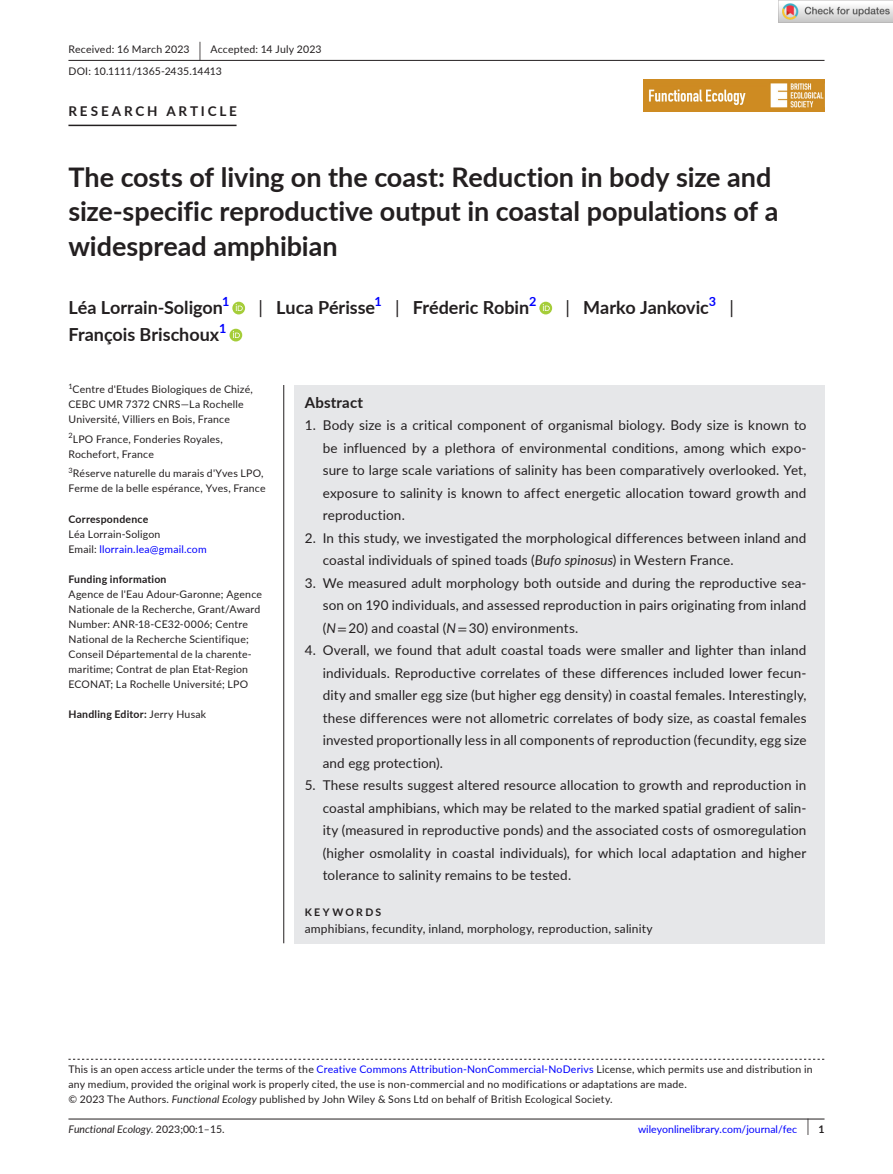
<style>
.page{position:relative;width:893px;height:1174px;background:#fff}
.page>*{position:absolute;margin:0;border:0;box-sizing:border-box;transform-origin:0 0}
.t1{font:700 27px/34.5px "Lato";letter-spacing:-.005em;color:#231f20}
.t2{font:700 18px "Lato";color:#231f20}
.t3{font:18px "Lato";color:#231f20}
.t4{font:700 15px "Lato";letter-spacing:.015em;color:#231f20}
.t5{font:13.5px/22.5px "Lato";letter-spacing:.01em;color:#231f20;text-align:justify}
.t6{font:700 13.5px "Lato";letter-spacing:.21em;color:#231f20}
.t7{font:700 12.6px "Lato";color:#00f}
.t8{font:12px "Lato";letter-spacing:.015em;color:#231f20}
.t9{font:10.5px/15px "Lato";letter-spacing:.02em;color:#231f20}
.t10{font:700 10.5px "Lato";letter-spacing:.02em;color:#231f20}
.t11{font:10.5px "Lato";color:#00f}
.t12{font:italic 10.5px "Lato";color:#231f20}
.t13{font:700 10.5px "Lato";letter-spacing:.22em;color:#231f20}
.t14{font:7.35px "Lato";color:#231f20}
.s1{font-size:19.65px}
.s2{font-weight:400}
.s3{color:#00f}
.s4{font-style:italic}
.s5{font-family:"STIX"}
.s6{font-style:normal}
.s7{font-size:17.4px;color:#231f20}
.s8{font-weight:700;color:#231f20}
</style>
<div class="page">
<hr style="left:68px;top:1118px;width:756px;height:1px;background:#231f20">
<img style="left:644px;top:79px;width:180px;height:33px">
<hr style="left:68px;top:60px;width:756px;height:1px;background:#231f20">
<hr style="left:68px;top:125px;width:169px;height:1px;background:#231f20">
<svg style="left:232px;top:302px;width:13px;height:12px"></svg>
<svg style="left:236px;top:304px;width:7px;height:7px"></svg>
<svg style="left:539px;top:302px;width:13px;height:12px"></svg>
<svg style="left:543px;top:304px;width:7px;height:7px"></svg>
<div style="left:229px;top:329px;width:13px;height:12px;background:#a5cd39;border-radius:50%"></div>
<svg style="left:233px;top:331px;width:7px;height:7px"></svg>
<svg style="left:68px;top:1058px;width:756px;height:1px"></svg>
<div style="left:294px;top:385px;width:530px;height:558px;background:#e6e7e9"></div>
<hr style="left:283px;top:385px;width:1px;height:558px;background:#231f20">
<img style="left:779px;top:0;width:114px;height:23px">
<p class="t9" style="left:68px;top:38px;width:255px;line-height:21.8px">Received: 16 March 2023 <span class="s1">|</span> Accepted: 14 July 2023<br>DOI: 10.1111/1365-2435.14413</p>
<p class="t6" style="left:68px;top:101px;width:170px">RESEARCH ARTICLE</p>
<h1 class="t1" style="left:68px;top:159px;width:711px">The costs of living on the coast: Reduction in body size and size-specific reproductive output in coastal populations of a widespread amphibian</h1>
<h2 class="t2" style="left:68px;top:295px;width:156px">Léa Lorrain-Soligon</h2>
<p class="t7" style="left:222px;top:292px;width:9px">1</p>
<h2 class="t2" style="left:259px;top:295px;width:118px"><span class="s2">|</span> Luca Périsse</h2>
<p class="t7" style="left:374px;top:292px;width:9px">1</p>
<h2 class="t2" style="left:395px;top:295px;width:136px"><span class="s2">|</span> Fréderic Robin</h2>
<p class="t7" style="left:529px;top:292px;width:9px">2</p>
<h2 class="t2" style="left:566px;top:295px;width:145px"><span class="s2">|</span> Marko Jankovic</h2>
<p class="t7" style="left:709px;top:292px;width:9px">3</p>
<h2 class="t3" style="left:730px;top:295px;width:6px">|</h2>
<h2 class="t2" style="left:68px;top:322px;width:152px">François Brischoux</h2>
<p class="t7" style="left:219px;top:319px;width:9px">1</p>
<p class="t14" style="left:68px;top:381px;width:6px">1</p>
<p class="t9" style="left:68px;top:382px;width:186px;text-indent:4px">Centre d'Etudes Biologiques de Chizé,<br>CEBC UMR 7372 CNRS—La Rochelle<br>Université, Villiers en Bois, France</p>
<p class="t9" style="left:68px;top:431px;width:156px"><sup>2</sup>LPO France, Fonderies Royales,<br>Rochefort, France</p>
<p class="t9" style="left:68px;top:466px;width:199px"><sup>3</sup>Réserve naturelle du marais d'Yves LPO,<br>Ferme de la belle espérance, Yves, France</p>
<p class="t10" style="left:68px;top:511px;width:81px">Correspondence</p>
<p class="t9" style="left:68px;top:526px;width:140px">Léa Lorrain-Soligon<br>Email: <span class="s3">llorrain.lea@gmail.com</span></p>
<p class="t10" style="left:68px;top:571px;width:100px">Funding information</p>
<p class="t9" style="left:68px;top:586px;width:195px">Agence de l'Eau Adour-Garonne; Agence Nationale de la Recherche, Grant/Award Number: ANR-18-CE32-0006; Centre National de la Recherche Scientifique; Conseil Départemental de la charente&shy;maritime; Contrat de plan Etat-Region ECONAT; La Rochelle Université; LPO</p>
<p class="t10" style="left:68px;top:706px;width:139px">Handling Editor: <span class="s2">Jerry Husak</span></p>
<p class="t4" style="left:305px;top:391px;width:60px">Abstract</p>
<p class="t5" style="left:323px;top:413px;width:485px;text-indent:-18px">1. Body size is a critical component of organismal biology. Body size is known to be influenced by a plethora of environmental conditions, among which expo&shy;sure to large scale variations of salinity has been comparatively overlooked. Yet, exposure to salinity is known to affect energetic allocation toward growth and reproduction.</p>
<p class="t5" style="left:323px;top:526px;width:485px;text-indent:-18px">2. In this study, we investigated the morphological differences between inland and coastal individuals of spined toads (<span class="s4">Bufo spinosus</span>) in Western France.</p>
<p class="t5" style="left:323px;top:571px;width:485px;text-indent:-18px">3. We measured adult morphology both outside and during the reproductive sea&shy;son on 190 individuals, and assessed reproduction in pairs originating from inland (<span class="s4">N</span><span class="s5">=</span> 20) and coastal (<span class="s4">N</span><span class="s5">=</span> 30) environments.</p>
<p class="t5" style="left:323px;top:638px;width:485px;text-indent:-18px">4. Overall, we found that adult coastal toads were smaller and lighter than inland individuals. Reproductive correlates of these differences included lower fecun&shy;dity and smaller egg size (but higher egg density) in coastal females. Interestingly, these differences were not allometric correlates of body size, as coastal females invested proportionally less in all components of reproduction (fecundity, egg size and egg protection).</p>
<p class="t5" style="left:323px;top:773px;width:485px;text-indent:-18px">5. These results suggest altered resource allocation to growth and reproduction in coastal amphibians, which may be related to the marked spatial gradient of salin&shy;ity (measured in reproductive ponds) and the associated costs of osmoregulation (higher osmolality in coastal individuals), for which local adaptation and higher tolerance to salinity remains to be tested.</p>
<p class="t13" style="left:305px;top:904px;width:78px">KEYWORDS</p>
<p class="t8" style="left:305px;top:919px;width:349px">amphibians, fecundity, inland, morphology, reproduction, salinity</p>
<p class="t9" style="left:68px;top:1061px;width:746px">This is an open access article under the terms of the <span class="s3">Creative Commons Attribution-NonCommercial-NoDerivs</span> License, which permits use and distribution in any medium, provided the original work is properly cited, the use is non-commercial and no modifications or adaptations are made.<br>© 2023 The Authors. <span class="s4">Functional Ecology</span> published by John Wiley &amp; Sons Ltd on behalf of British Ecological Society.</p>
<p class="t12" style="left:68px;top:1121px;width:158px">Functional Ecology. <span class="s6">2023;00:1–15.</span></p>
<p class="t11" style="left:638px;top:1121px;width:188px">wileyonlinelibrary.com/journal/fec <span class="s7">|</span> <span class="s8">1</span></p>
</div>
